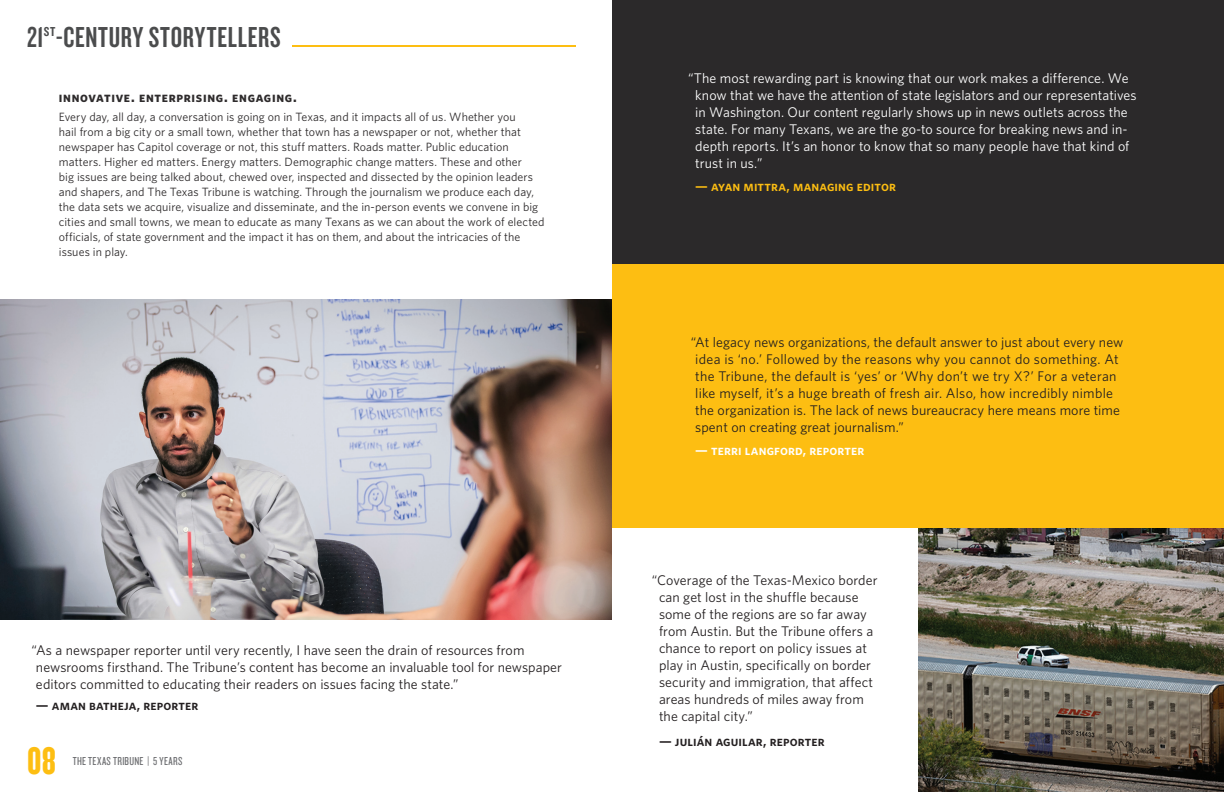
<style>
.page{position:relative;width:1224px;height:792px;background:#fff}
.page>*{position:absolute;margin:0;border:0;box-sizing:border-box;transform-origin:0 0}
.t1{font:40px "Knockout HTF68 Full Featherwt";color:#fdbe12}
.t2{font:30px "Knockout HTF48 Featherweight";letter-spacing:.025em;color:#4b4c4d}
.t3{font:14px/17px "Whitney";letter-spacing:.005em;color:#231f20}
.t4{font:14px/17px "Whitney";letter-spacing:.005em;color:#fff}
.t5{font:14px "Whitney Semibold SC";letter-spacing:.01em;color:#231f20}
.t6{font:14px "Whitney Bold SC";letter-spacing:.05em;color:#2e2b2c}
.t7{font:14px "Whitney Semibold SC";letter-spacing:.005em;color:#fdbe12}
.t8{font:14px "Whitney Semibold SC";letter-spacing:.01em;color:#fff}
.t9{font:13.5px "Knockout HTF49 Liteweight";color:#4b4c4d}
.t10{font:12px/15px "Whitney";letter-spacing:.005em;color:#2e2b2c}
.t11{font:12px "Knockout HTF28 Junior Featherwt";letter-spacing:.03em;color:#6c6d70}
</style>
<div class="page">
<img style="left:918px;top:528px;width:306px;height:264px">
<div style="left:612px;top:264px;width:612px;height:264px;background:#fdbe12"></div>
<div style="left:612px;top:0;width:612px;height:264px;background:#2b292a"></div>
<img style="left:0;top:300px;width:612px;height:319px">
<hr style="left:292px;top:46px;width:284px;height:1px;background:#fdbe12">
<h2 class="t2" style="left:27px;top:22px;width:255px">21 -CENTURY STORYTELLERS</h2>
<p class="t9" style="left:44px;top:25px;width:13px">st</p>
<p class="t6" style="left:59px;top:88px;width:239px">innovative. enterprising. engaging.</p>
<p class="t10" style="left:59px;top:109px;width:487px">Every day, all day, a conversation is going on in Texas, and it impacts all of us. Whether you<br>hail from a big city or a small town, whether that town has a newspaper or not, whether that newspaper has Capitol coverage or not, this stuff matters. Roads matter. Public education matters. Higher ed matters. Energy matters. Demographic change matters. These and other<br>big issues are being talked about, chewed over, inspected and dissected by the opinion leaders and shapers, and The Texas Tribune is watching. Through the journalism we produce each day, the data sets we acquire, visualize and disseminate, and the in-person events we convene in big cities and small towns, we mean to educate as many Texans as we can about the work of elected officials, of state government and the impact it has on them, and about the intricacies of the issues in play.</p>
<p class="t3" style="left:36px;top:641px;width:528px;text-indent:-4px">“As a newspaper reporter until very recently, I have seen the drain of resources from newsrooms firsthand. The Tribune’s content has become an invaluable tool for newspaper editors committed to educating their readers on issues facing the state.”</p>
<p class="t5" style="left:36px;top:697px;width:164px">— aman batheja, reporter</p>
<h1 class="t1" style="left:27px;top:741px;width:31px">08</h1>
<p class="t11" style="left:73px;top:755px;width:111px">THE TEXAS TRIBUNE | 5 YEARS</p>
<p class="t4" style="left:695px;top:69px;width:443px;text-indent:-7px">“The most rewarding part is knowing that our work makes a difference. We know that we have the attention of state legislators and our representatives in Washington. Our content regularly shows up in news outlets across the state. For many Texans, we are the go-to source for breaking news and in&shy;depth reports. It’s an honor to know that so many people have that kind of trust in us.”</p>
<p class="t7" style="left:695px;top:177px;width:202px">— ayan mittra, managing editor</p>
<p class="t3" style="left:695px;top:334px;width:430px;text-indent:-4px">“At legacy news organizations, the default answer to just about every new idea is ‘no.’ Followed by the reasons why you cannot do something. At the Tribune, the default is ‘yes’ or ‘Why don’t we try X?’ For a veteran like myself, it’s a huge breath of fresh air. Also, how incredibly nimble the organization is. The lack of news bureaucracy here means more time spent on creating great journalism.”</p>
<p class="t8" style="left:695px;top:441px;width:171px">— terri langford, reporter</p>
<p class="t3" style="left:659px;top:571px;width:220px;text-indent:-7px">“Coverage of the Texas-Mexico border can get lost in the shuffle because some of the regions are so far away from Austin. But the Tribune offers a chance to report on policy issues at play in Austin, specifically on border security and immigration, that affect areas hundreds of miles away from the capital city.”</p>
<p class="t5" style="left:659px;top:733px;width:167px">— julián aguilar, reporter</p>
</div>
